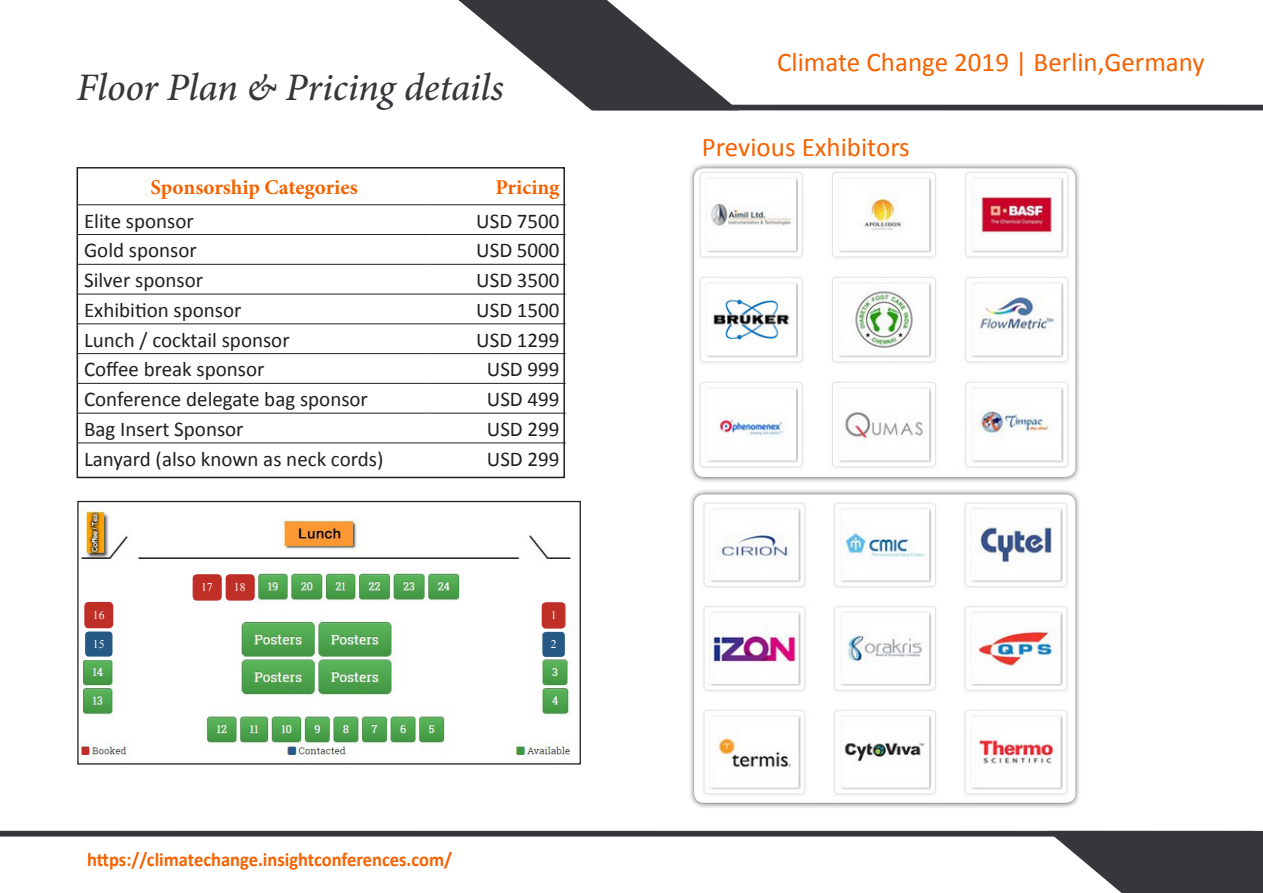
<style>
.page{position:relative;width:1263px;height:893px;background:#fff}
.page>*{position:absolute;margin:0;border:0;box-sizing:border-box;transform-origin:0 0}
.t1{font:italic 500 39px "Minion Pro";letter-spacing:-.005em;color:#38363b}
.t2{font:27px "Calibri";color:#f66200}
.t3{font:21px "Calibri";color:#231f20}
.t4{font:700 21px "Minion Pro";color:#f66200}
.t5{font:700 19.5px "Calibri";color:#f66200;scale:.95 1}
.t6{font:11.7px "Times New Roman";color:#fff}
</style>
<div class="page">
<svg style="left:458px;top:0;width:805px;height:111px"></svg>
<svg style="left:0;top:830px;width:1263px;height:63px"></svg>
<hr style="left:78px;top:204px;width:352px;height:1px;background:#231f20">
<hr style="left:430px;top:204px;width:136px;height:1px;background:#231f20">
<hr style="left:78px;top:234px;width:352px;height:1px;background:#231f20">
<hr style="left:430px;top:234px;width:136px;height:1px;background:#231f20">
<hr style="left:78px;top:264px;width:352px;height:1px;background:#231f20">
<hr style="left:430px;top:264px;width:136px;height:1px;background:#231f20">
<hr style="left:78px;top:294px;width:352px;height:1px;background:#231f20">
<hr style="left:430px;top:294px;width:136px;height:1px;background:#231f20">
<hr style="left:78px;top:323px;width:352px;height:1px;background:#231f20">
<hr style="left:430px;top:323px;width:136px;height:1px;background:#231f20">
<hr style="left:78px;top:353px;width:352px;height:1px;background:#231f20">
<hr style="left:430px;top:353px;width:136px;height:1px;background:#231f20">
<hr style="left:78px;top:383px;width:352px;height:1px;background:#231f20">
<hr style="left:430px;top:383px;width:136px;height:1px;background:#231f20">
<hr style="left:78px;top:413px;width:352px;height:1px;background:#231f20">
<hr style="left:430px;top:413px;width:136px;height:1px;background:#231f20">
<hr style="left:78px;top:442px;width:352px;height:1px;background:#231f20">
<hr style="left:430px;top:442px;width:136px;height:1px;background:#231f20">
<div style="left:77px;top:167px;width:488px;height:311px;border:2px solid #231f20"></div>
<img style="left:79px;top:507px;width:492px;height:252px">
<div style="left:77px;top:501px;width:504px;height:264px;border:1px solid #231f20"></div>
<svg style="left:183px;top:569px;width:73px;height:40px"></svg>
<div style="left:193px;top:575px;width:28px;height:25px;background:#bf2f26;border-radius:4px"></div>
<div style="left:193px;top:574px;width:29px;height:27px;border:1px solid #c12d2b;border-radius:4px"></div>
<div style="left:226px;top:575px;width:28px;height:25px;background:#bf2f26;border-radius:4px"></div>
<div style="left:226px;top:574px;width:29px;height:27px;border:1px solid #c12d2b;border-radius:4px"></div>
<svg style="left:534px;top:590px;width:35px;height:69px"></svg>
<svg style="left:81px;top:596px;width:60px;height:64px"></svg>
<div style="left:542px;top:603px;width:23px;height:25px;background:#bf2f26;border-radius:4px"></div>
<div style="left:542px;top:602px;width:23px;height:27px;border:1px solid #c12d2b;border-radius:4px"></div>
<div style="left:85px;top:603px;width:28px;height:25px;background:#bf2f26;border-radius:4px"></div>
<div style="left:84px;top:602px;width:29px;height:26px;border:1px solid #c12d2b;border-radius:4px"></div>
<div style="left:542px;top:632px;width:23px;height:25px;background:#265984;border-radius:4px"></div>
<div style="left:85px;top:631px;width:27px;height:26px;background:#265984;border-radius:4px"></div>
<div style="left:688px;top:163px;width:393px;height:320px;background:#231f20;opacity:.75"></div>
<img style="left:694px;top:169px;width:381px;height:308px">
<div style="left:688px;top:489px;width:393px;height:320px;background:#231f20;opacity:.75"></div>
<img style="left:694px;top:495px;width:381px;height:306px">
<p class="t1" style="left:77px;top:60px;width:429px">Floor Plan &amp; Pricing details</p>
<p class="t4" style="left:151px;top:173px;width:209px">Sponsorship Categories</p>
<p class="t4" style="left:495px;top:173px;width:66px">Pricing</p>
<p class="t3" style="left:84px;top:207px;width:111px">Elite sponsor</p>
<p class="t3" style="left:476px;top:207px;width:85px">USD 7500</p>
<p class="t3" style="left:84px;top:237px;width:114px">Gold sponsor</p>
<p class="t3" style="left:476px;top:237px;width:85px">USD 5000</p>
<p class="t3" style="left:84px;top:267px;width:121px">Silver sponsor</p>
<p class="t3" style="left:476px;top:267px;width:85px">USD 3500</p>
<p class="t3" style="left:84px;top:297px;width:159px">Exhibition sponsor</p>
<p class="t3" style="left:476px;top:297px;width:85px">USD 1500</p>
<p class="t3" style="left:84px;top:326px;width:207px">Lunch / cocktail sponsor</p>
<p class="t3" style="left:476px;top:326px;width:85px">USD 1299</p>
<p class="t3" style="left:84px;top:356px;width:182px">Coffee break sponsor</p>
<p class="t3" style="left:487px;top:356px;width:74px">USD 999</p>
<p class="t3" style="left:84px;top:386px;width:285px">Conference delegate bag sponsor</p>
<p class="t3" style="left:487px;top:386px;width:74px">USD 499</p>
<p class="t3" style="left:84px;top:416px;width:161px">Bag Insert Sponsor</p>
<p class="t3" style="left:487px;top:416px;width:74px">USD 299</p>
<p class="t3" style="left:84px;top:445px;width:301px">Lanyard (also known as neck cords)</p>
<p class="t3" style="left:487px;top:445px;width:74px">USD 299</p>
<p class="t6" style="left:201px;top:579px;width:13px">17</p>
<p class="t6" style="left:234px;top:579px;width:13px">18</p>
<p class="t6" style="left:93px;top:607px;width:13px">16</p>
<p class="t6" style="left:551px;top:607px;width:7px">1</p>
<p class="t6" style="left:93px;top:636px;width:13px">15</p>
<p class="t6" style="left:551px;top:636px;width:7px">2</p>
<p class="t5" style="left:87px;top:847px;width:386px">https://climatechange.insightconferences.com/</p>
<p class="t2" style="left:777px;top:45px;width:429px">Climate Change 2019 | Berlin,Germany</p>
<p class="t2" style="left:702px;top:130px;width:209px">Previous Exhibitors</p>
</div>
